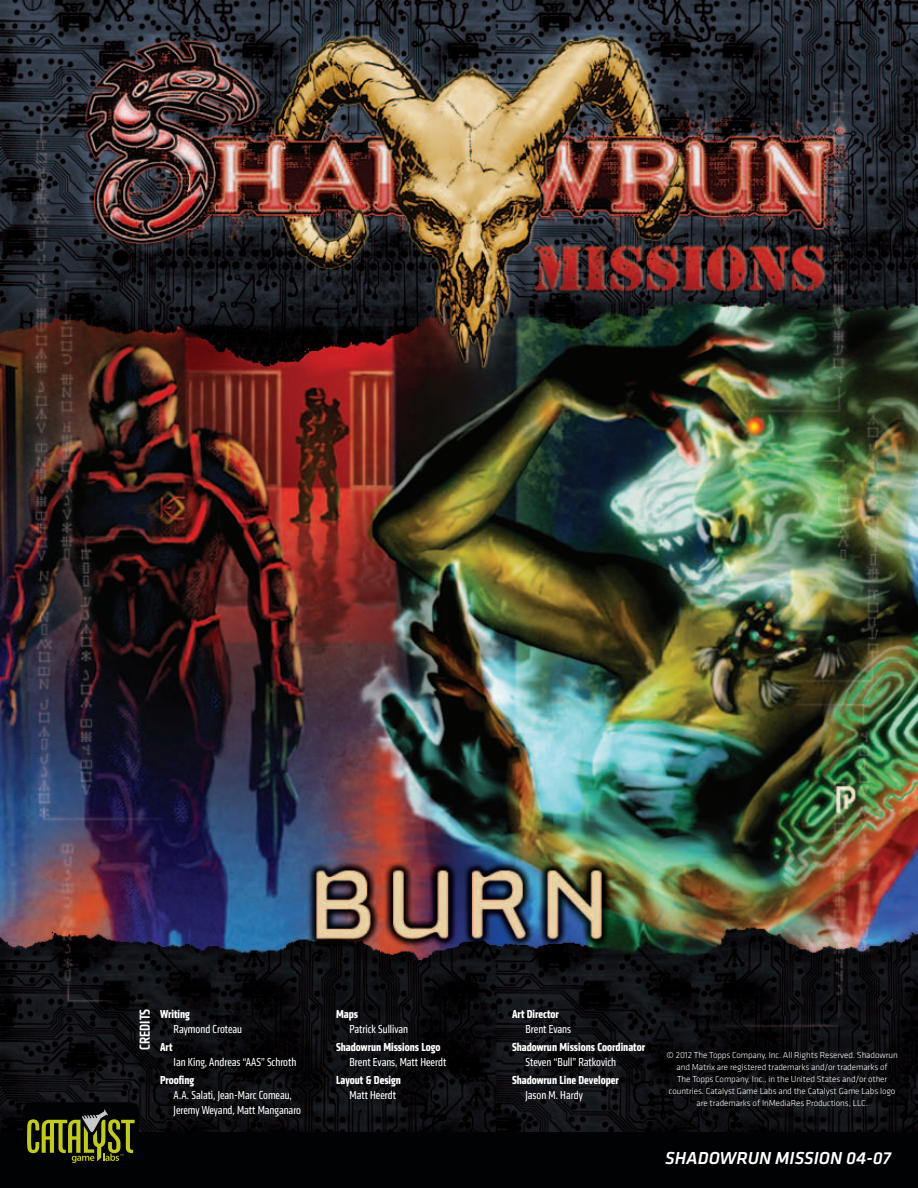
<style>
.page{position:relative;width:918px;height:1188px;background:#fff}
.page>*{position:absolute;margin:0;border:0;box-sizing:border-box;transform-origin:0 0}
.t1{font:italic 500 18px "Klavika";color:#fff}
.t2{font:500 condensed 15px "Klavika";color:#fff}
.t3{font:condensed 12px/15px "Klavika";color:#fff}
.t4{font:700 condensed 12px "Klavika";color:#fff}
.t5{font:300 9px/12px "Klavika";letter-spacing:-.01em;color:#fff;text-align:center}
</style>
<div class="page">
<img style="left:0;top:0;width:918px;height:1132px">
<div style="left:0;top:1132px;width:918px;height:56px;background:#010203"></div>
<div style="left:24px;top:1103px;width:115px;height:66px;background:#010203;border-radius:8px"></div>
<div style="left:23px;top:1103px;width:116px;height:66px;border:1px solid #010203;border-radius:8px"></div>
<svg style="left:27px;top:1109px;width:108px;height:54px"></svg>
<h2 class="t2" style="left:136px;top:1050px;width:43px;rotate:-90deg">CREDITS</h2>
<h3 class="t4" style="left:160px;top:1006px;width:31px">Writing</h3>
<h3 class="t3" style="left:174px;top:1021px;width:70px">Raymond Croteau</h3>
<h3 class="t4" style="left:160px;top:1039px;width:14px">Art</h3>
<h3 class="t3" style="left:174px;top:1055px;width:124px">Ian King, Andreas “AAS” Schroth</h3>
<h3 class="t4" style="left:160px;top:1072px;width:36px">Proofing</h3>
<h3 class="t3" style="left:174px;top:1088px;width:129px">A.A. Salati, Jean-Marc Comeau,<br>Jeremy Weyand, Matt Manganaro</h3>
<h3 class="t4" style="left:336px;top:1006px;width:24px">Maps</h3>
<h3 class="t3" style="left:350px;top:1021px;width:60px">Patrick Sullivan</h3>
<h3 class="t4" style="left:336px;top:1039px;width:106px">Shadowrun Missions Logo</h3>
<h3 class="t3" style="left:350px;top:1055px;width:98px">Brent Evans, Matt Heerdt</h3>
<h3 class="t4" style="left:336px;top:1072px;width:66px">Layout &amp; Design</h3>
<h3 class="t3" style="left:350px;top:1088px;width:48px">Matt Heerdt</h3>
<h3 class="t4" style="left:512px;top:1006px;width:48px">Art Director</h3>
<h3 class="t3" style="left:526px;top:1021px;width:47px">Brent Evans</h3>
<h3 class="t4" style="left:512px;top:1039px;width:135px">Shadowrun Missions Coordinator</h3>
<h3 class="t3" style="left:526px;top:1055px;width:92px">Steven “Bull” Ratkovich</h3>
<h3 class="t4" style="left:512px;top:1072px;width:108px">Shadowrun Line Developer</h3>
<h3 class="t3" style="left:526px;top:1088px;width:59px">Jason M. Hardy</h3>
<p class="t5" style="left:667px;top:1049px;width:233px">© 2012 The Topps Company, Inc. All Rights Reserved. Shadowrun and Matrix are registered trademarks and/or trademarks of<br>The Topps Company, Inc., in the United States and/or other countries. Catalyst Game Labs and the Catalyst Game Labs logo are trademarks of InMediaRes Productions, LLC.</p>
<h1 class="t1" style="left:665px;top:1149px;width:227px">SHADOWRUN MISSION 04-07</h1>
</div>
